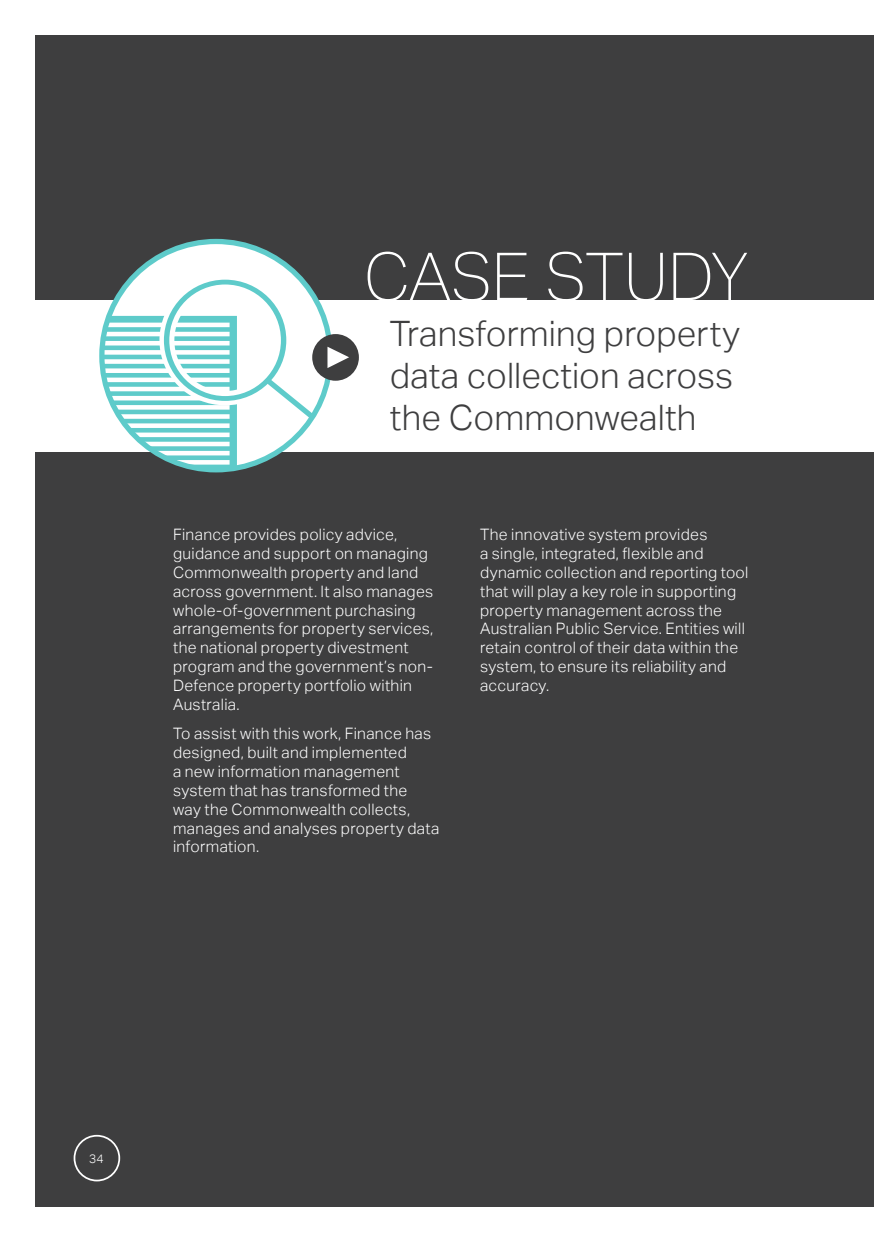
<style>
.page{position:relative;width:874px;height:1241px;background:#fff}
.page>*{position:absolute;margin:0;border:0;box-sizing:border-box;transform-origin:0 0}
.Head_1{font:100 66.5px "Aktiv Grotesk";letter-spacing:-.01em;color:#fff}
.Head_1-2{font:300 35px/42px "Aktiv Grotesk";color:#3e3e3f}
.Body_Copy{font:300 15.75px/18.9px "Aktiv Grotesk";letter-spacing:.02em;color:#fff}
.t1{font:300 12.25px "Aktiv Grotesk";color:#fff}
</style>
<div class="page">
<div style="left:36px;top:35px;width:837px;height:1170px;background:#3e3e3f"></div>
<div style="left:27px;top:300px;width:846px;height:151px;background:#fff"></div>
<svg style="left:102px;top:241px;width:228px;height:229px;fill:#fff"></svg>
<div style="left:312px;top:334px;width:47px;height:46px;background:#3e3e3f;border-radius:50%"></div>
<svg style="left:102px;top:275px;width:247px;height:195px"></svg>
<div style="left:74px;top:1134px;width:46px;height:47px;border:2px solid #fff;border-radius:50%"></div>
<p class="Head_1" style="left:363px;top:239px;width:386px">CASE STUDY</p>
<p class="Head_1-2" style="left:389px;top:312px;width:351px">Transforming property data collection across the Commonwealth</p>
<p class="Body_Copy" style="left:173px;top:525px;width:262px">Finance provides policy advice, guidance and support on managing<br>Commonwealth property and land across government. It also manages whole-of-government purchasing arrangements for property services, the national property divestment program and the government’s non-<br>Defence property portfolio within<br>Australia.</p>
<p class="Body_Copy" style="left:173px;top:724px;width:268px">To assist with this work, Finance has designed, built and implemented<br>a new information management system that has transformed the<br>way the Commonwealth collects, manages and analyses property data information.</p>
<p class="Body_Copy" style="left:480px;top:525px;width:270px">The innovative system provides<br>a single, integrated, flexible and dynamic collection and reporting tool that will play a key role in supporting property management across the Australian Public Service. Entities will retain control of their data within the system, to ensure its reliability and accuracy.</p>
<p class="t1" style="left:89px;top:1150px;width:16px">34</p>
</div>
